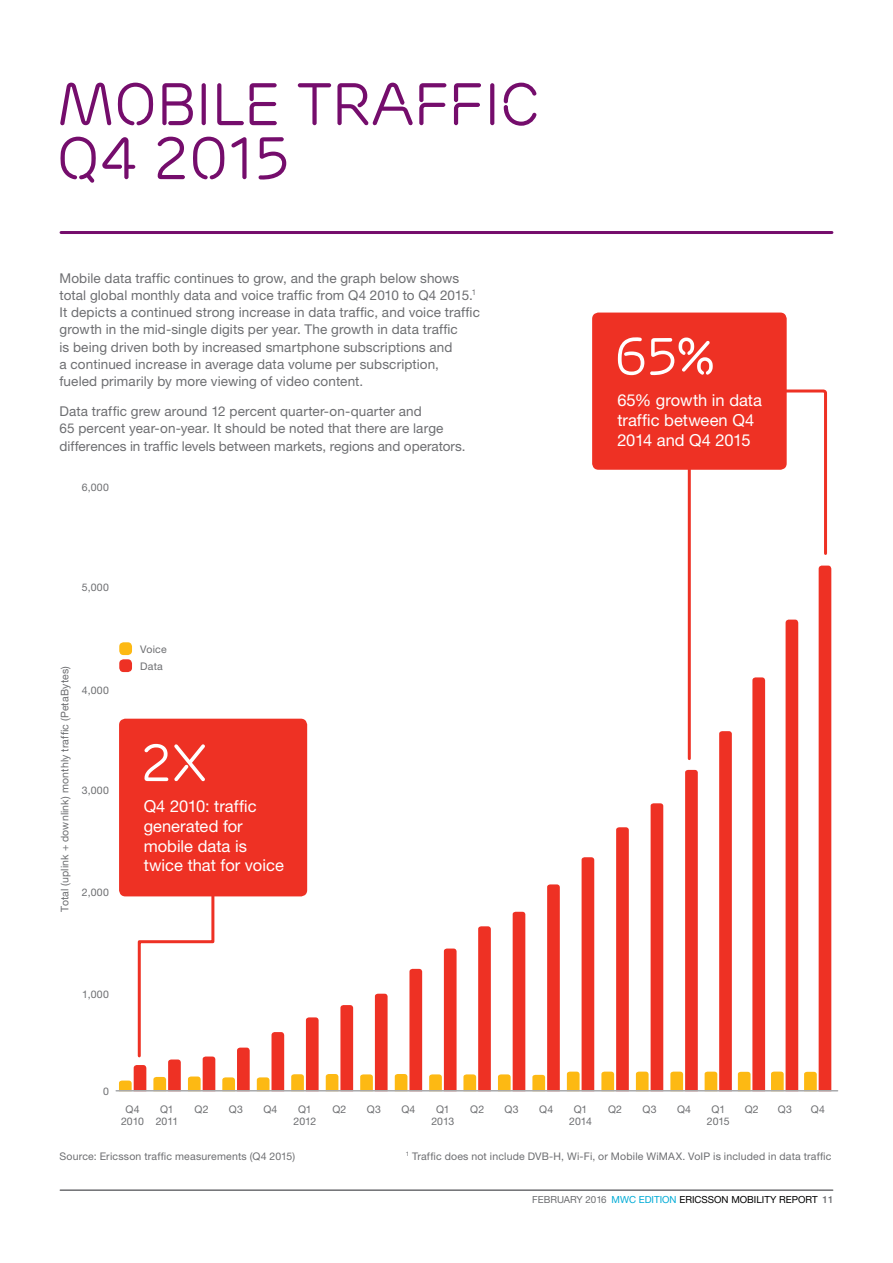
<style>
.page{position:relative;width:893px;height:1263px;background:#fff}
.page>*{position:absolute;margin:0;border:0;box-sizing:border-box;transform-origin:0 0}
.t1{font:60px/54px "Ericsson Capital";letter-spacing:-.02em;color:#750d6c}
.t2{font:52.5px "Ericsson Capital TT";color:#fff}
.t3{font:16.5px/19.8px "Ericsson Sans";color:#fff}
.t4{font:13.5px/17.2px "Ericsson Sans";letter-spacing:.01em;color:#6d6e71}
.t5{font:10.5px/12px "Ericsson Sans";letter-spacing:.02em;color:#6d6e71;text-align:center}
.t6{font:9.75px "Ericsson Sans";color:#000}
.t7{font:6.15px "Ericsson Sans";color:#6d6e71}
.s1{color:#6d6e71}
.s2{color:#00abd6}
.s3{font-weight:500;color:#6d6e71}
</style>
<div class="page">
<hr style="left:60px;top:1189px;width:773px;height:2px;background:#6d6e71">
<hr style="left:61px;top:231px;width:771px;height:3px;background:#750d6c">
<div style="left:119px;top:719px;width:188px;height:177px;background:#ee3124;border-radius:6px"></div>
<hr style="left:688px;top:456px;width:3px;height:303px;background:#ee3124">
<svg style="left:786px;top:389px;width:41px;height:166px"></svg>
<div style="left:592px;top:313px;width:195px;height:157px;background:#ee3124;border-radius:6px"></div>
<div style="left:119px;top:642px;width:13px;height:13px;background:#fdb913;border-radius:4px"></div>
<div style="left:119px;top:659px;width:13px;height:13px;background:#ee3124;border-radius:4px"></div>
<svg style="left:119px;top:841px;width:97px;height:249px"></svg>
<svg style="left:222px;top:1047px;width:28px;height:43px"></svg>
<svg style="left:257px;top:1032px;width:27px;height:58px"></svg>
<svg style="left:291px;top:1017px;width:28px;height:73px"></svg>
<svg style="left:326px;top:1005px;width:27px;height:85px"></svg>
<svg style="left:360px;top:994px;width:28px;height:96px"></svg>
<svg style="left:395px;top:969px;width:27px;height:121px"></svg>
<svg style="left:429px;top:948px;width:28px;height:142px"></svg>
<svg style="left:463px;top:926px;width:28px;height:164px"></svg>
<svg style="left:498px;top:912px;width:27px;height:178px"></svg>
<svg style="left:532px;top:884px;width:28px;height:206px"></svg>
<svg style="left:567px;top:857px;width:27px;height:233px"></svg>
<svg style="left:601px;top:827px;width:28px;height:263px"></svg>
<svg style="left:636px;top:803px;width:27px;height:287px"></svg>
<svg style="left:670px;top:770px;width:28px;height:320px"></svg>
<svg style="left:705px;top:731px;width:27px;height:359px"></svg>
<svg style="left:738px;top:677px;width:27px;height:413px"></svg>
<svg style="left:771px;top:620px;width:27px;height:470px"></svg>
<svg style="left:804px;top:566px;width:27px;height:524px"></svg>
<hr style="left:116px;top:1090px;width:722px;height:1px;background:#a7a9ac">
<h1 class="t1" style="left:56px;top:78px;width:485px">MOBILE TRAFFIC<br>Q4 2015</h1>
<p class="t4" style="left:60px;top:269px;width:422px">Mobile data traffic continues to grow, and the graph below shows total global monthly data and voice traffic from Q4 2010 to Q4 2015.<sup>1<br></sup>It depicts a continued strong increase in data traffic, and voice traffic growth in the mid-single digits per year. The growth in data traffic<br>is being driven both by increased smartphone subscriptions and<br>a continued increase in average data volume per subscription, fueled primarily by more viewing of video content.</p>
<p class="t4" style="left:60px;top:403px;width:408px">Data traffic grew around 12 percent quarter-on-quarter and<br>65 percent year-on-year. It should be noted that there are large differences in traffic levels between markets, regions and operators.</p>
<p class="t5" style="left:82px;top:481px;width:29px">6,000</p>
<p class="t5" style="left:82px;top:582px;width:29px">5,000</p>
<p class="t5" style="left:59px;top:912px;width:248px;rotate:-90deg">Total (uplink + downlink) monthly traffic (PetaBytes)</p>
<p class="t5" style="left:82px;top:685px;width:29px">4,000</p>
<p class="t5" style="left:82px;top:784px;width:29px">3,000</p>
<p class="t5" style="left:82px;top:886px;width:28px">2,000</p>
<p class="t5" style="left:82px;top:988px;width:28px">1,000</p>
<p class="t5" style="left:140px;top:640px;width:28px;line-height:17.2px;text-align:left">Voice<br>Data</p>
<h2 class="t2" style="left:141px;top:732px;width:67px">2x</h2>
<p class="t3" style="left:144px;top:796px;width:142px">Q4 2010: traffic generated for mobile data is twice that for voice</p>
<p class="t5" style="left:103px;top:1085px;width:7px">0</p>
<h2 class="t2" style="left:613px;top:326px;width:103px">65%</h2>
<p class="t3" style="left:617px;top:391px;width:146px">65% growth in data traffic between Q4<br>2014 and Q4 2015</p>
<p class="t5" style="left:121px;top:1104px;width:24px">Q4<br>2010</p>
<p class="t5" style="left:156px;top:1104px;width:24px">Q1<br>2011</p>
<p class="t5" style="left:194px;top:1104px;width:16px">Q2</p>
<p class="t5" style="left:229px;top:1104px;width:16px">Q3</p>
<p class="t5" style="left:263px;top:1104px;width:16px">Q4</p>
<p class="t5" style="left:293px;top:1104px;width:24px">Q1<br>2012</p>
<p class="t5" style="left:332px;top:1104px;width:16px">Q2</p>
<p class="t5" style="left:367px;top:1104px;width:16px">Q3</p>
<p class="t5" style="left:401px;top:1104px;width:16px">Q4</p>
<p class="t5" style="left:431px;top:1104px;width:24px">Q1<br>2013</p>
<p class="t5" style="left:470px;top:1104px;width:16px">Q2</p>
<p class="t5" style="left:505px;top:1104px;width:16px">Q3</p>
<p class="t5" style="left:539px;top:1104px;width:16px">Q4</p>
<p class="t5" style="left:569px;top:1104px;width:24px">Q1<br>2014</p>
<p class="t5" style="left:608px;top:1104px;width:16px">Q2</p>
<p class="t5" style="left:643px;top:1104px;width:16px">Q3</p>
<p class="t5" style="left:677px;top:1104px;width:16px">Q4</p>
<p class="t5" style="left:711px;top:1104px;width:15px">Q1</p>
<p class="t5" style="left:745px;top:1104px;width:16px">Q2</p>
<p class="t5" style="left:778px;top:1104px;width:16px">Q3</p>
<p class="t5" style="left:811px;top:1104px;width:16px">Q4</p>
<p class="t5" style="left:707px;top:1116px;width:24px">2015</p>
<p class="t7" style="left:406px;top:1150px;width:5px">1</p>
<p class="t5" style="left:60px;top:1150px;width:237px">Source: Ericsson traffic measurements (Q4 2015)</p>
<p class="t5" style="left:412px;top:1150px;width:421px">Traffic does not include DVB-H, Wi-Fi, or Mobile WiMAX. VoIP is included in data traffic</p>
<p class="t6" style="left:532px;top:1194px;width:303px"><span class="s1">FEBRUARY 2016</span> <span class="s2">MWC EDITION</span> ERICSSON MOBILITY REPORT <span class="s3">11</span></p>
</div>
